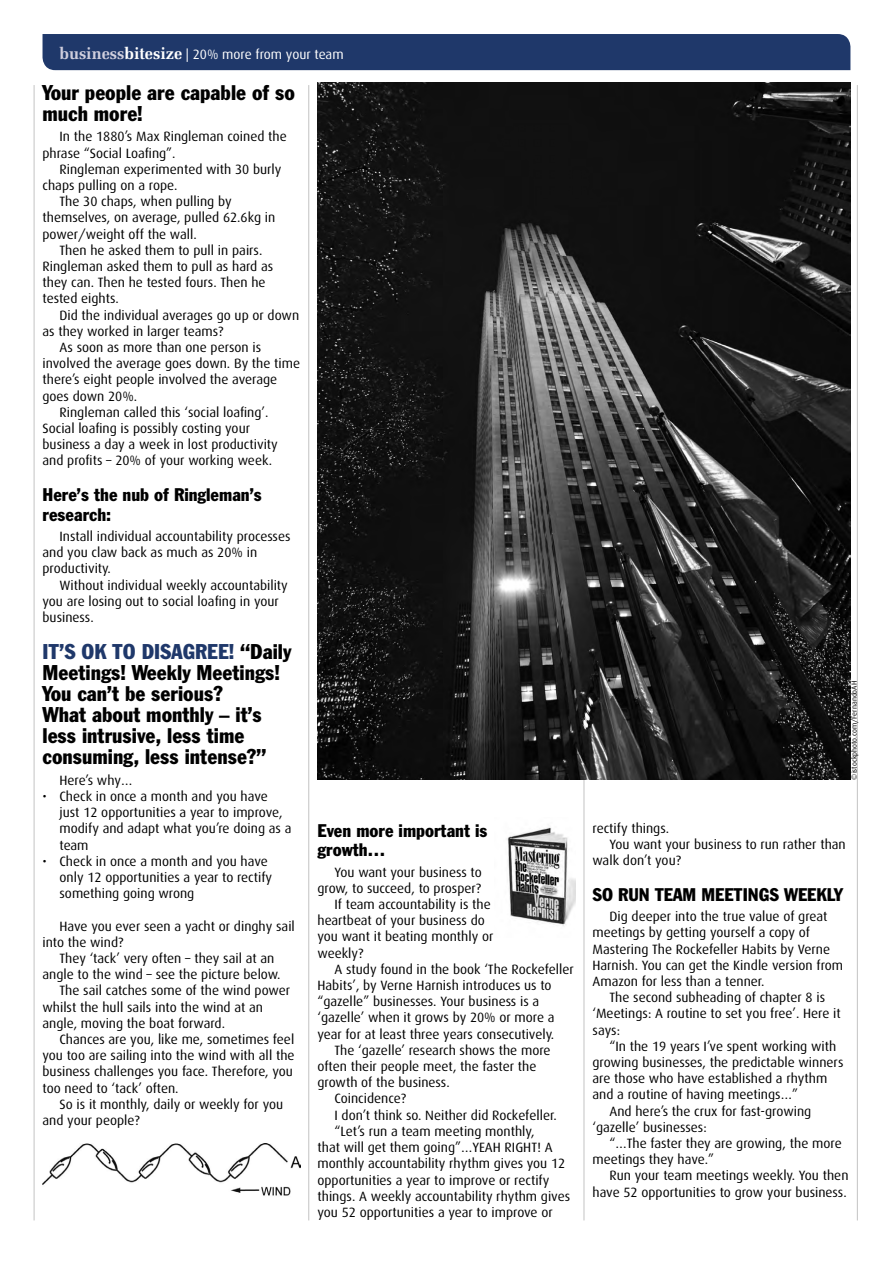
<style>
.page{position:relative;width:893px;height:1263px;background:#fff}
.page>*{position:absolute;margin:0;border:0;box-sizing:border-box;transform-origin:0 0}
.SUBHEAD2{font:condensed 21px/21px "Franklin Gothic BT";color:#000}
.SUBHEAD-SM{font:condensed 18px/19.5px "Franklin Gothic BT";color:#000}
.body2{font:13.5px/16.2px "Dax";color:#000}
.BULLIT2{font:13.5px/16.2px "Dax";color:#000}
.t1{font:13.5px "Dax";color:#fff}
.body2-2{font:7.5px "Dax";color:#000}
.s1{font-family:"Zapf Elliptical 711 BT";font-weight:700;font-size:16.5px;color:#cfcedd}
.s2{font-family:"Zapf Elliptical 711 BT";font-weight:700;font-size:16.5px}
.s3{color:#1f386a}
</style>
<div class="page">
<hr style="left:308px;top:85px;width:1px;height:1135px;background:#c6c6c6">
<hr style="left:583px;top:85px;width:1px;height:1135px;background:#c6c6c6">
<hr style="left:34px;top:85px;width:1px;height:1135px;background:#c6c6c6">
<hr style="left:857px;top:85px;width:1px;height:1135px;background:#c6c6c6">
<div style="left:43px;top:34px;width:807px;height:36px;background:#1f386a"></div>
<img style="left:43px;top:1144px;width:257px;height:52px">
<img style="left:317px;top:82px;width:533px;height:698px">
<img style="left:507px;top:827px;width:68px;height:99px">
<p class="t1" style="left:60px;top:47px;width:286px"><span class="s1">business</span><span class="s2">bitesize</span> | 20% more from your team</p>
<p class="SUBHEAD2" style="left:43px;top:81px;width:254px">Your people are capable of so much more!</p>
<p class="body2" style="left:43px;top:129px;width:246px;text-indent:17px">In the 1880’s Max Ringleman coined the phrase “Social Loafing”.</p>
<p class="body2" style="left:43px;top:161px;width:240px;text-indent:17px">Ringleman experimented with 30 burly chaps pulling on a rope.</p>
<p class="body2" style="left:43px;top:194px;width:234px;text-indent:17px">The 30 chaps, when pulling by themselves, on average, pulled 62.6kg in power/weight off the wall.</p>
<p class="body2" style="left:43px;top:242px;width:232px;text-indent:17px">Then he asked them to pull in pairs.<br>Ringleman asked them to pull as hard as they can. Then he tested fours. Then he tested eights.</p>
<p class="body2" style="left:43px;top:307px;width:258px;text-indent:17px">Did the individual averages go up or down as they worked in larger teams?</p>
<p class="body2" style="left:43px;top:339px;width:259px;text-indent:17px">As soon as more than one person is involved the average goes down. By the time there’s eight people involved the average goes down 20%.</p>
<p class="body2" style="left:43px;top:404px;width:237px;text-indent:17px">Ringleman called this ‘social loafing’.<br>Social loafing is possibly costing your business a day a week in lost productivity and profits – 20% of your working week.</p>
<p class="SUBHEAD-SM" style="left:43px;top:484px;width:221px">Here’s the nub of Ringleman’s research:</p>
<p class="body2" style="left:43px;top:528px;width:250px;text-indent:17px">Install individual accountability processes and you claw back as much as 20% in productivity.</p>
<p class="body2" style="left:43px;top:577px;width:247px;text-indent:17px">Without individual weekly accountability you are losing out to social loafing in your business.</p>
<p class="SUBHEAD2" style="left:43px;top:641px;width:250px"><span class="s3">IT’S OK TO DISAGREE!</span> “Daily<br>Meetings! Weekly Meetings!<br>You can’t be serious?<br>What about monthly – it’s less intrusive, less time consuming, less intense?”</p>
<p class="body2" style="left:60px;top:772px;width:74px">Here’s why…</p>
<p class="BULLIT2" style="left:60px;top:788px;width:233px;text-indent:-17px">• Check in once a month and you have<br>just 12 opportunities a year to improve, modify and adapt what you’re doing as a team</p>
<p class="BULLIT2" style="left:60px;top:853px;width:214px;text-indent:-17px">• Check in once a month and you have only 12 opportunities a year to rectify something going wrong</p>
<p class="body2" style="left:43px;top:918px;width:254px;text-indent:17px">Have you ever seen a yacht or dinghy sail into the wind?</p>
<p class="body2" style="left:43px;top:950px;width:239px;text-indent:17px">They ‘tack’ very often – they sail at an angle to the wind – see the picture below.</p>
<p class="body2" style="left:43px;top:983px;width:249px;text-indent:17px">The sail catches some of the wind power whilst the hull sails into the wind at an angle, moving the boat forward.</p>
<p class="body2" style="left:43px;top:1031px;width:254px;text-align:justify;text-indent:17px">Chances are you, like me, sometimes feel you too are sailing into the wind with all the business challenges you face. Therefore, you too need to ‘tack’ often.</p>
<p class="body2" style="left:43px;top:1096px;width:242px;text-indent:17px">So is it monthly, daily or weekly for you and your people?</p>
<p class="SUBHEAD-SM" style="left:317px;top:820px;width:172px">Even more important is growth…</p>
<p class="body2" style="left:317px;top:864px;width:166px;text-align:right">You want your business to grow, to succeed, to prosper?</p>
<p class="body2" style="left:317px;top:896px;width:177px;text-indent:17px">If team accountability is the heartbeat of your business do you want it beating monthly or weekly?</p>
<p class="body2" style="left:317px;top:961px;width:258px;text-indent:17px">A study found in the book ‘The Rockefeller Habits’, by Verne Harnish introduces us to “gazelle” businesses. Your business is a ‘gazelle’ when it grows by 20% or more a year for at least three years consecutively.</p>
<p class="body2" style="left:317px;top:1042px;width:235px;text-indent:17px">The ‘gazelle’ research shows the more often their people meet, the faster the growth of the business.</p>
<p class="body2" style="left:334px;top:1091px;width:73px">Coincidence?</p>
<p class="body2" style="left:334px;top:1107px;width:224px">I don’t think so. Neither did Rockefeller.</p>
<p class="body2" style="left:317px;top:1123px;width:254px;text-indent:17px">“Let’s run a team meeting monthly,<br>that will get them going”…YEAH RIGHT! A monthly accountability rhythm gives you 12 opportunities a year to improve or rectify things. A weekly accountability rhythm gives you 52 opportunities a year to improve or</p>
<p class="body2-2" style="left:850px;top:780px;width:100px;rotate:-90deg">©istockphoto.com/FernandoAH</p>
<p class="body2" style="left:592px;top:820px;width:78px">rectify things.</p>
<p class="body2" style="left:592px;top:836px;width:255px;text-indent:17px">You want your business to run rather than walk don’t you?</p>
<p class="SUBHEAD-SM" style="left:592px;top:884px;width:252px">SO RUN TEAM MEETINGS WEEKLY</p>
<p class="body2" style="left:592px;top:908px;width:252px;text-indent:17px">Dig deeper into the true value of great meetings by getting yourself a copy of Mastering The Rockefeller Habits by Verne Harnish. You can get the Kindle version from Amazon for less than a tenner.</p>
<p class="body2" style="left:592px;top:989px;width:250px;text-indent:17px">The second subheading of chapter 8 is ‘Meetings: A routine to set you free’. Here it says:</p>
<p class="body2" style="left:592px;top:1038px;width:252px;text-indent:17px">“In the 19 years I’ve spent working with growing businesses, the predictable winners are those who have established a rhythm and a routine of having meetings…”</p>
<p class="body2" style="left:592px;top:1103px;width:220px;text-indent:17px">And here’s the crux for fast-growing ‘gazelle’ businesses:</p>
<p class="body2" style="left:592px;top:1135px;width:251px;text-indent:17px">“…The faster they are growing, the more meetings they have.”</p>
<p class="body2" style="left:592px;top:1168px;width:258px;text-align:right">Run your team meetings weekly. You then have 52 opportunities to grow your business.</p>
</div>
